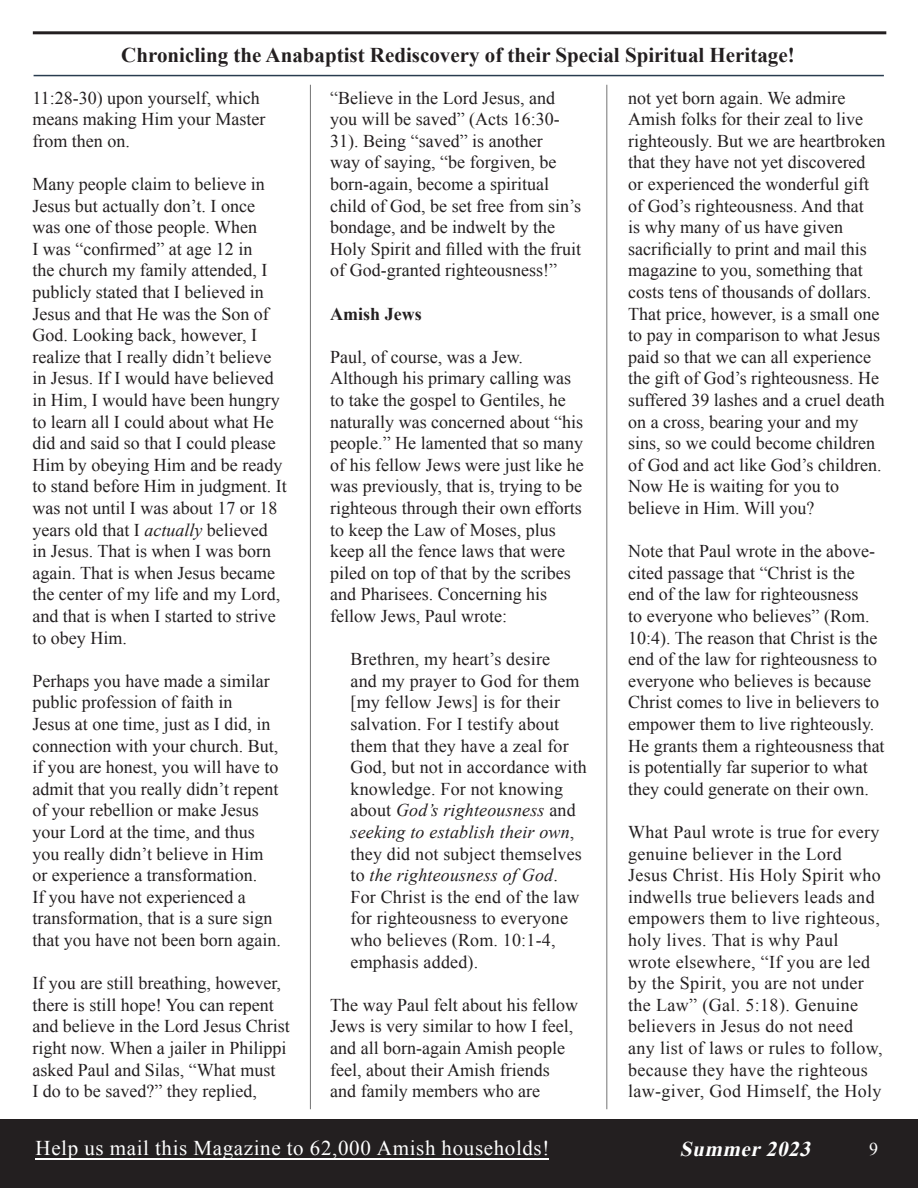
<style>
.page{position:relative;width:918px;height:1188px;background:#fff}
.page>*{position:absolute;margin:0;border:0;box-sizing:border-box;transform-origin:0 0}
.t1{font:700 21px "Times New Roman";color:#231f20}
.t2{font:21px "Times New Roman";letter-spacing:.03em;color:#fff}
.t3{font:italic 700 21px "Times New Roman";color:#fff}
.t4{font:18px/21.6px "Times New Roman";color:#231f20}
.t5{font:18px/21.6px "Times New Roman";letter-spacing:.02em;color:#231f20}
.t6{font:700 18px "Times New Roman";color:#231f20}
.t7{font:18px "Times New Roman";color:#fff}
.s1{font-style:italic}
</style>
<div class="page">
<div style="left:0;top:1119px;width:918px;height:69px;background:#231f20"></div>
<hr style="left:34px;top:75px;width:850px;height:1px;background:#293c4f">
<hr style="left:33px;top:31px;width:853px;height:3px;background:#231f20">
<hr style="left:310px;top:85px;width:1px;height:1024px;background:#737473">
<hr style="left:606px;top:85px;width:1px;height:1024px;background:#737473">
<hr style="left:36px;top:1159px;width:513px;height:1px;background:#fff">
<p class="t1" style="left:121px;top:40px;width:675px">Chronicling the Anabaptist Rediscovery of their Special Spiritual Heritage!</p>
<p class="t4" style="left:32px;top:87px;width:234px">11:28-30) upon yourself, which means making Him your Master from then on.</p>
<p class="t4" style="left:32px;top:173px;width:256px">Many people claim to believe in<br>Jesus but actually don’t. I once was one of those people. When<br>I was “confirmed” at age 12 in<br>the church my family attended, I publicly stated that I believed in<br>Jesus and that He was the Son of<br>God. Looking back, however, I realize that I really didn’t believe in Jesus. If I would have believed in Him, I would have been hungry to learn all I could about what He did and said so that I could please<br>Him by obeying Him and be ready to stand before Him in judgment. It was not until I was about 17 or 18 years old that I <span class="s1">actually</span> believed<br>in Jesus. That is when I was born again. That is when Jesus became the center of my life and my Lord, and that is when I started to strive to obey Him.</p>
<p class="t4" style="left:32px;top:670px;width:250px">Perhaps you have made a similar public profession of faith in<br>Jesus at one time, just as I did, in connection with your church. But, if you are honest, you will have to admit that you really didn’t repent of your rebellion or make Jesus your Lord at the time, and thus you really didn’t believe in Him or experience a transformation.<br>If you have not experienced a transformation, that is a sure sign that you have not been born again.</p>
<p class="t4" style="left:32px;top:972px;width:259px">If you are still breathing, however, there is still hope! You can repent and believe in the Lord Jesus Christ right now. When a jailer in Philippi asked Paul and Silas, “What must<br>I do to be saved?” they replied,</p>
<p class="t4" style="left:330px;top:87px;width:253px">“Believe in the Lord Jesus, and you will be saved” (Acts 16:30-<br>31). Being “saved” is another<br>way of saying, “be forgiven, be born-again, become a spiritual child of God, be set free from sin’s bondage, and be indwelt by the<br>Holy Spirit and filled with the fruit of God-granted righteousness!”</p>
<p class="t6" style="left:330px;top:301px;width:93px">Amish Jews</p>
<p class="t4" style="left:330px;top:346px;width:255px">Paul, of course, was a Jew.<br>Although his primary calling was to take the gospel to Gentiles, he naturally was concerned about “his people.” He lamented that so many of his fellow Jews were just like he was previously, that is, trying to be righteous through their own efforts to keep the Law of Moses, plus keep all the fence laws that were piled on top of that by the scribes and Pharisees. Concerning his fellow Jews, Paul wrote:</p>
<p class="t4" style="left:351px;top:648px;width:238px">Brethren, my heart’s desire<br>and my prayer to God for them [my fellow Jews] is for their salvation. For I testify about them that they have a zeal for<br>God, but not in accordance with knowledge. For not knowing about <span class="s1">God’s righteousness</span> and <span class="s1">seeking to establish their own</span>, they did not subject themselves to <span class="s1">the righteousness of God</span>.<br>For Christ is the end of the law for righteousness to everyone who believes (Rom. 10:1-4, emphasis added).</p>
<p class="t4" style="left:330px;top:994px;width:249px">The way Paul felt about his fellow<br>Jews is very similar to how I feel, and all born-again Amish people feel, about their Amish friends and family members who are</p>
<p class="t4" style="left:628px;top:87px;width:259px">not yet born again. We admire<br>Amish folks for their zeal to live righteously. But we are heartbroken that they have not yet discovered<br>or experienced the wonderful gift of God’s righteousness. And that<br>is why many of us have given sacrificially to print and mail this magazine to you, something that costs tens of thousands of dollars.<br>That price, however, is a small one to pay in comparison to what Jesus paid so that we can all experience the gift of God’s righteousness. He suffered 39 lashes and a cruel death on a cross, bearing your and my sins, so we could become children of God and act like God’s children.<br>Now He is waiting for you to believe in Him. Will you?</p>
<p class="t4" style="left:628px;top:540px;width:258px">Note that Paul wrote in the above&shy;cited passage that “Christ is the end of the law for righteousness<br>to everyone who believes” (Rom.<br>10:4). The reason that Christ is the end of the law for righteousness to everyone who believes is because Christ comes to live in believers to empower them to live righteously.<br>He grants them a righteousness that is potentially far superior to what they could generate on their own.</p>
<p class="t5" style="left:628px;top:821px;width:256px">What Paul wrote is true for every genuine believer in the Lord<br>Jesus Christ. His Holy Spirit who indwells true believers leads and empowers them to live righteous, holy lives. That is why Paul wrote elsewhere, “If you are led by the Spirit, you are not under the Law” (Gal. 5:18). Genuine believers in Jesus do not need any list of laws or rules to follow, because they have the righteous law-giver, God Himself, the Holy</p>
<p class="t2" style="left:36px;top:1134px;width:515px">Help us mail this Magazine to 62,000 Amish households!</p>
<p class="t7" style="left:869px;top:1137px;width:10px">9</p>
<p class="t3" style="left:680px;top:1134px;width:138px">Summer2023</p>
</div>
